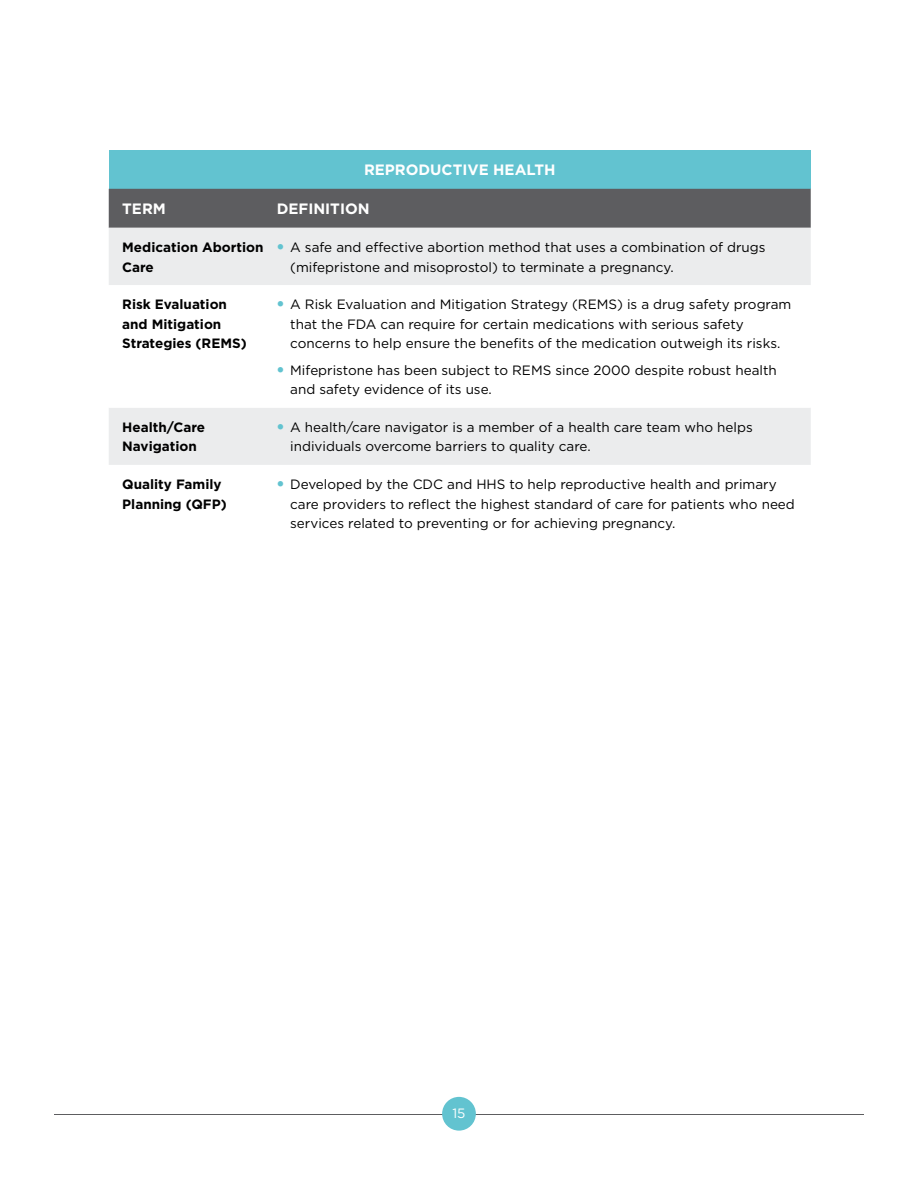
<style>
.page{position:relative;width:918px;height:1188px;background:#fff}
.page>*{position:absolute;margin:0;border:0;box-sizing:border-box;transform-origin:0 0}
.t1{font:700 15px "Gotham";color:#fff}
.t2{font:13.5px/19.5px "Gotham";color:#000}
.t3{font:700 13.5px/19.5px "Gotham";color:#000}
.t4{font:13.5px "Gotham";color:#fff}
.s1{font-family:"Avenir";font-size:15px;color:#62c3d0}
</style>
<div class="page">
<hr style="left:54px;top:1114px;width:810px;height:1px;background:#5d5d60">
<div style="left:442px;top:1097px;width:34px;height:34px;background:#62c3d0;border-radius:50%"></div>
<div style="left:109px;top:150px;width:702px;height:39px;background:#62c3d0"></div>
<div style="left:109px;top:189px;width:702px;height:39px;background:#5d5d60"></div>
<div style="left:109px;top:228px;width:702px;height:57px;background:#ebeced"></div>
<div style="left:109px;top:408px;width:702px;height:57px;background:#ebeced"></div>
<p class="t1" style="left:364px;top:160px;width:193px">REPRODUCTIVE HEALTH</p>
<p class="t1" style="left:122px;top:199px;width:45px">TERM</p>
<p class="t1" style="left:277px;top:199px;width:94px">DEFINITION</p>
<p class="t3" style="left:122px;top:237px;width:143px">Medication Abortion<br>Care</p>
<p class="t2" style="left:290px;top:237px;width:477px;text-indent:-14px"><span class="s1">•</span> A safe and effective abortion method that uses a combination of drugs (mifepristone and misoprostol) to terminate a pregnancy.</p>
<p class="t3" style="left:122px;top:295px;width:126px">Risk Evaluation and Mitigation<br>Strategies (REMS)</p>
<p class="t2" style="left:290px;top:295px;width:503px;text-indent:-14px"><span class="s1">•</span> A Risk Evaluation and Mitigation Strategy (REMS) is a drug safety program that the FDA can require for certain medications with serious safety concerns to help ensure the benefits of the medication outweigh its risks.</p>
<p class="t2" style="left:290px;top:360px;width:488px;text-indent:-14px"><span class="s1">•</span> Mifepristone has been subject to REMS since 2000 despite robust health and safety evidence of its use.</p>
<p class="t3" style="left:122px;top:417px;width:84px">Health/Care<br>Navigation</p>
<p class="t2" style="left:290px;top:417px;width:464px;text-indent:-14px"><span class="s1">•</span> A health/care navigator is a member of a health care team who helps individuals overcome barriers to quality care.</p>
<p class="t3" style="left:122px;top:475px;width:106px">Quality Family<br>Planning (QFP)</p>
<p class="t2" style="left:290px;top:474px;width:506px;text-indent:-14px"><span class="s1">•</span> Developed by the CDC and HHS to help reproductive health and primary care providers to reflect the highest standard of care for patients who need services related to preventing or for achieving pregnancy.</p>
<p class="t4" style="left:452px;top:1104px;width:15px">15</p>
</div>
